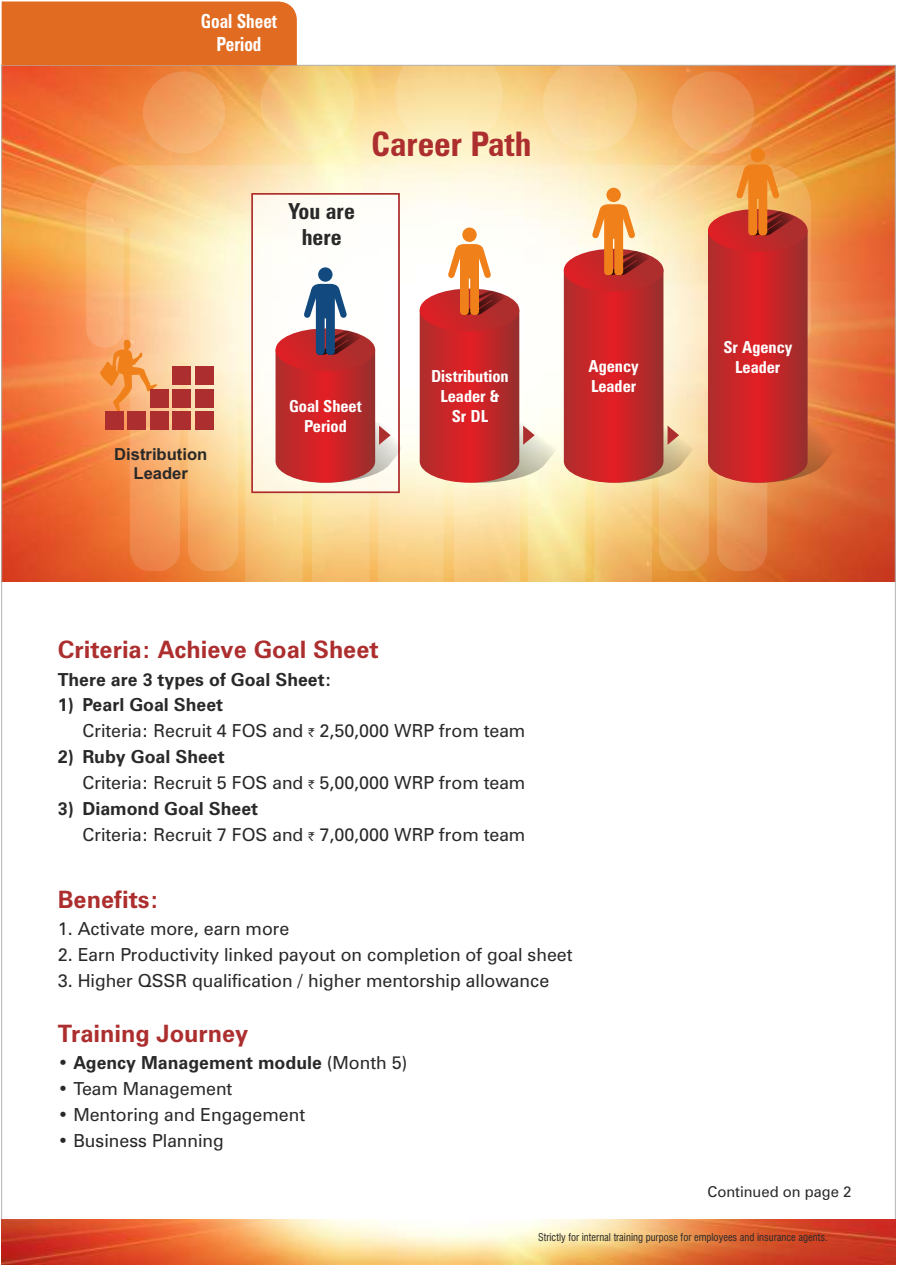
<style>
.page{position:relative;width:897px;height:1266px;background:#fff}
.page>*{position:absolute;margin:0;border:0;box-sizing:border-box;transform-origin:0 0}
.t1{font:700 condensed 33.9px "Zurich BT";color:#ad2e2e}
.t2{font:700 24px "Zurich BT";color:#ad2e2e}
.t3{font:700 condensed 22.05px/26.5px "Zurich BT";color:#292929;text-align:center}
.t4{font:700 condensed 19.5px/23.4px "Zurich BT";color:#fff;text-align:center;scale:.89 1}
.t5{font:18px/26px "Zurich BT";color:#292929}
.t6{font:700 18px "Zurich BT";color:#292929}
.t7{font:700 condensed 16.65px/20px "Zurich BT";color:#fff;text-align:center}
.t8{font:700 16.65px/18.6px "Arial";color:#292929;text-align:center}
.t9{font:15px "Zurich BT";color:#292929}
.t10{font:condensed 10.5px "Swiss 721 BT";color:#292929}
.s1{font-weight:700}
.s2{font-family:"Rupee Foradian";font-size:12px}
.s3{font-weight:400}
</style>
<div class="page">
<img style="left:4px;top:67px;width:889px;height:515px">
<svg style="left:86px;top:67px;width:724px;height:515px;background:#f4bc7a"></svg>
<img style="left:2px;top:1220px;width:893px;height:44px">
<svg style="left:250px;top:148px;width:606px;height:346px"></svg>
<div style="left:2px;top:2px;width:295px;height:63px;background:#e06b21"></div>
<svg style="left:100px;top:339px;width:57px;height:73px;background:#f6a45e"></svg>
<div style="left:105px;top:412px;width:18px;height:18px;background:#ad2e2e"></div>
<div style="left:127px;top:412px;width:19px;height:18px;background:#ad2e2e"></div>
<div style="left:150px;top:412px;width:19px;height:18px;background:#ad2e2e"></div>
<div style="left:172px;top:412px;width:19px;height:18px;background:#ad2e2e"></div>
<div style="left:195px;top:412px;width:19px;height:18px;background:#ad2e2e"></div>
<div style="left:150px;top:389px;width:19px;height:19px;background:#ad2e2e"></div>
<div style="left:172px;top:389px;width:19px;height:19px;background:#ad2e2e"></div>
<div style="left:195px;top:389px;width:19px;height:19px;background:#ad2e2e"></div>
<div style="left:172px;top:366px;width:19px;height:19px;background:#ad2e2e"></div>
<div style="left:195px;top:366px;width:19px;height:19px;background:#ad2e2e"></div>
<p class="t4" style="left:201px;top:11px;width:87px">Goal Sheet<br>Period</p>
<p class="t3" style="left:288px;top:200px;width:68px">You are here</p>
<h1 class="t1" style="left:371px;top:130px;width:162px">Career Path</h1>
<p class="t8" style="left:114px;top:447px;width:95px">Distribution<br>Leader</p>
<p class="t7" style="left:289px;top:398px;width:74px">Goal Sheet<br>Period</p>
<p class="t7" style="left:431px;top:368px;width:79px">Distribution<br>Leader &amp;<br>Sr DL</p>
<p class="t7" style="left:588px;top:358px;width:52px;text-align:left">Agency<br>Leader</p>
<h2 class="t2" style="left:58px;top:640px;width:322px">Criteria: Achieve Goal Sheet</h2>
<p class="t6" style="left:58px;top:672px;width:275px">There are 3 types of Goal Sheet:</p>
<p class="t5" style="left:82px;top:694px;width:444px;text-indent:-25px"><span class="s1">1) Pearl Goal Sheet<br></span>Criteria: Recruit 4 FOS and <span class="s2">`</span> 2,50,000 WRP from team</p>
<p class="t5" style="left:82px;top:746px;width:444px;text-indent:-25px"><span class="s1">2) Ruby Goal Sheet<br></span>Criteria: Recruit 5 FOS and <span class="s2">`</span> 5,00,000 WRP from team</p>
<p class="t5" style="left:82px;top:797px;width:444px;text-indent:-25px"><span class="s1">3) Diamond Goal Sheet<br></span>Criteria: Recruit 7 FOS and <span class="s2">`</span> 7,00,000 WRP from team</p>
<h2 class="t2" style="left:58px;top:890px;width:103px">Benefits:</h2>
<p class="t5" style="left:58px;top:918px;width:233px">1. Activate more, earn more</p>
<p class="t5" style="left:58px;top:944px;width:516px">2. Earn Productivity linked payout on completion of goal sheet</p>
<p class="t5" style="left:58px;top:970px;width:493px">3. Higher QSSR qualification / higher mentorship allowance</p>
<h2 class="t2" style="left:58px;top:1024px;width:192px">Training Journey</h2>
<p class="t6" style="left:58px;top:1056px;width:351px">• Agency Management module <span class="s3">(Month 5)</span></p>
<p class="t5" style="left:58px;top:1078px;width:176px">• Team Management</p>
<p class="t5" style="left:58px;top:1104px;width:249px">• Mentoring and Engagement</p>
<p class="t5" style="left:58px;top:1130px;width:168px">• Business Planning</p>
<p class="t7" style="left:723px;top:338px;width:70px">Sr Agency<br>Leader</p>
<p class="t9" style="left:707px;top:1185px;width:145px">Continued on page 2</p>
<p class="t10" style="left:538px;top:1233px;width:291px">Strictly for internal training purpose for employees and insurance agents.</p>
</div>
